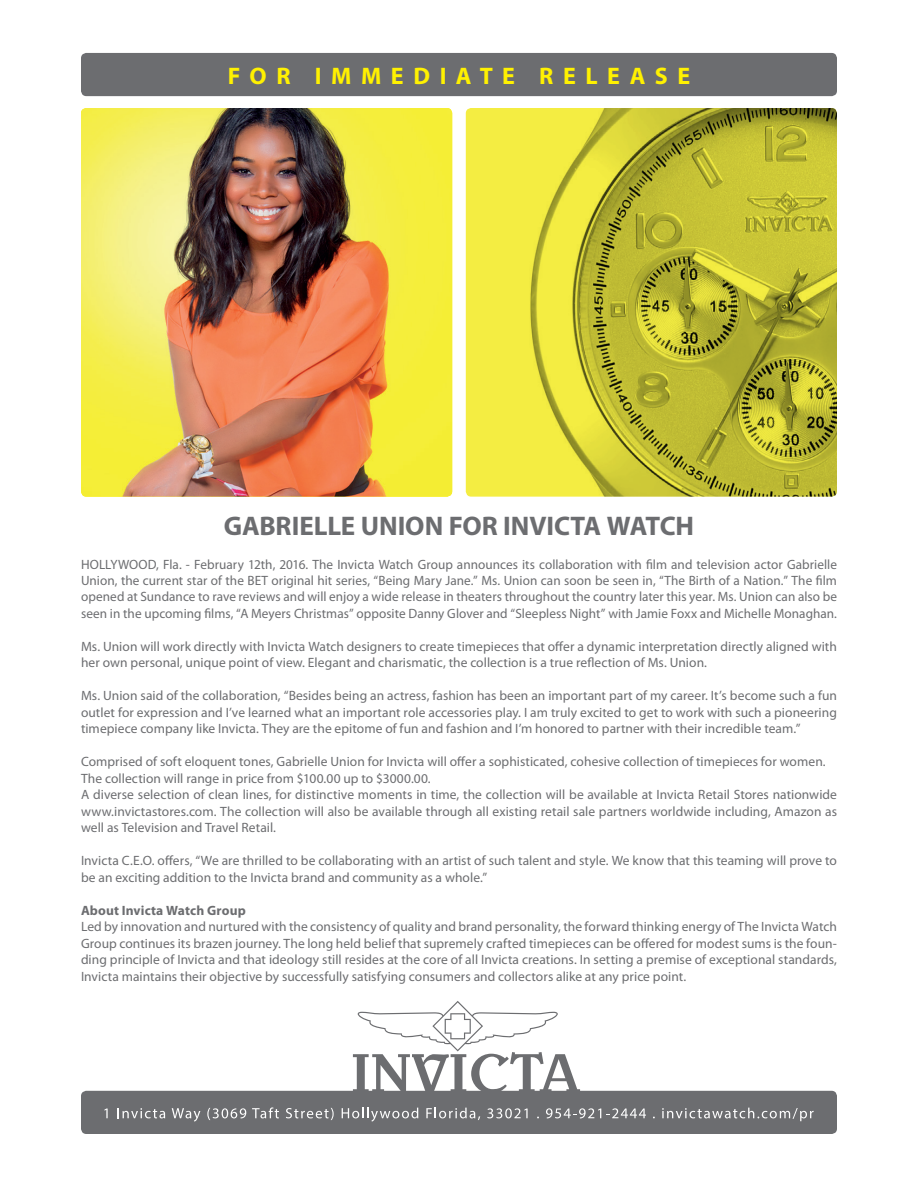
<style>
.page{position:relative;width:918px;height:1188px;background:#fff}
.page>*{position:absolute;margin:0;border:0;box-sizing:border-box;transform-origin:0 0}
.t1{font:700 27px "Myriad Pro";letter-spacing:-.005em;color:#6c6d70}
.t2{font:700 24px "Myriad Pro";letter-spacing:.4em;color:#fff101}
.t3{font:13.5px/16.5px "Myriad Pro";letter-spacing:.005em;color:#6c6d70;text-align:justify}
.t4{font:700 13.5px "Myriad Pro";letter-spacing:.01em;color:#6c6d70}
</style>
<div class="page">
<div style="left:466px;top:108px;width:371px;height:389px;background:#f4ed42;border-radius:5px"></div>
<img style="left:512px;top:108px;width:325px;height:389px">
<img style="left:81px;top:108px;width:371px;height:389px">
<div style="left:81px;top:53px;width:756px;height:43px;background:#6c6d70;border-radius:5px"></div>
<svg style="left:353px;top:1001px;width:227px;height:90px"></svg>
<div style="left:81px;top:1091px;width:756px;height:43px;background:#6c6d70;border-radius:5px"></div>
<svg style="left:104px;top:1109px;width:4px;height:9px"></svg>
<svg style="left:118px;top:1108px;width:47px;height:10px"></svg>
<svg style="left:172px;top:1108px;width:28px;height:14px"></svg>
<svg style="left:207px;top:1108px;width:39px;height:12px"></svg>
<svg style="left:252px;top:1107px;width:27px;height:11px"></svg>
<svg style="left:286px;top:1108px;width:48px;height:12px"></svg>
<svg style="left:342px;top:1108px;width:76px;height:14px"></svg>
<svg style="left:426px;top:1108px;width:54px;height:12px"></svg>
<svg style="left:487px;top:1108px;width:41px;height:10px"></svg>
<svg style="left:546px;top:1108px;width:100px;height:10px"></svg>
<svg style="left:662px;top:1108px;width:152px;height:13px"></svg>
<h2 class="t2" style="left:228px;top:60px;width:464px">FOR IMMEDIATE RELEASE</h2>
<h1 class="t1" style="left:224px;top:509px;width:472px">GABRIELLE UNION FOR INVICTA WATCH</h1>
<p class="t3" style="left:81px;top:556px;width:758px">HOLLYWOOD, Fla. - February 12th, 2016. The Invicta Watch Group announces its collaboration with film and television actor Gabrielle Union, the current star of the BET original hit series, “Being Mary Jane.” Ms. Union can soon be seen in, “The Birth of a Nation.” The film opened at Sundance to rave reviews and will enjoy a wide release in theaters throughout the country later this year. Ms. Union can also be seen in the upcoming films, “A Meyers Christmas” opposite Danny Glover and “Sleepless Night” with Jamie Foxx and Michelle Monaghan.</p>
<p class="t3" style="left:81px;top:638px;width:757px">Ms. Union will work directly with Invicta Watch designers to create timepieces that offer a dynamic interpretation directly aligned with her own personal, unique point of view. Elegant and charismatic, the collection is a true reflection of Ms. Union.</p>
<p class="t3" style="left:81px;top:688px;width:758px">Ms. Union said of the collaboration, “Besides being an actress, fashion has been an important part of my career. It’s become such a fun outlet for expression and I’ve learned what an important role accessories play. I am truly excited to get to work with such a pioneering timepiece company like Invicta. They are the epitome of fun and fashion and I’m honored to partner with their incredible team.”</p>
<p class="t3" style="left:81px;top:753px;width:758px;text-align:left">Comprised of soft eloquent tones, Gabrielle Union for Invicta will offer a sophisticated, cohesive collection of timepieces for women.<br>The collection will range in price from $100.00 up to $3000.00.<br>A diverse selection of clean lines, for distinctive moments in time, the collection will be available at Invicta Retail Stores nationwide www.invictastores.com. The collection will also be available through all existing retail sale partners worldwide including, Amazon as well as Television and Travel Retail.</p>
<p class="t3" style="left:81px;top:852px;width:757px">Invicta C.E.O. offers, “We are thrilled to be collaborating with an artist of such talent and style. We know that this teaming will prove to be an exciting addition to the Invicta brand and community as a whole.”</p>
<p class="t4" style="left:81px;top:902px;width:166px">About Invicta Watch Group</p>
<p class="t3" style="left:81px;top:918px;width:758px">Led by innovation and nurtured with the consistency of quality and brand personality, the forward thinking energy of The Invicta Watch Group continues its brazen journey. The long held belief that supremely crafted timepieces can be offered for modest sums is the foun&shy;ding principle of Invicta and that ideology still resides at the core of all Invicta creations. In setting a premise of exceptional standards, Invicta maintains their objective by successfully satisfying consumers and collectors alike at any price point.</p>
</div>
